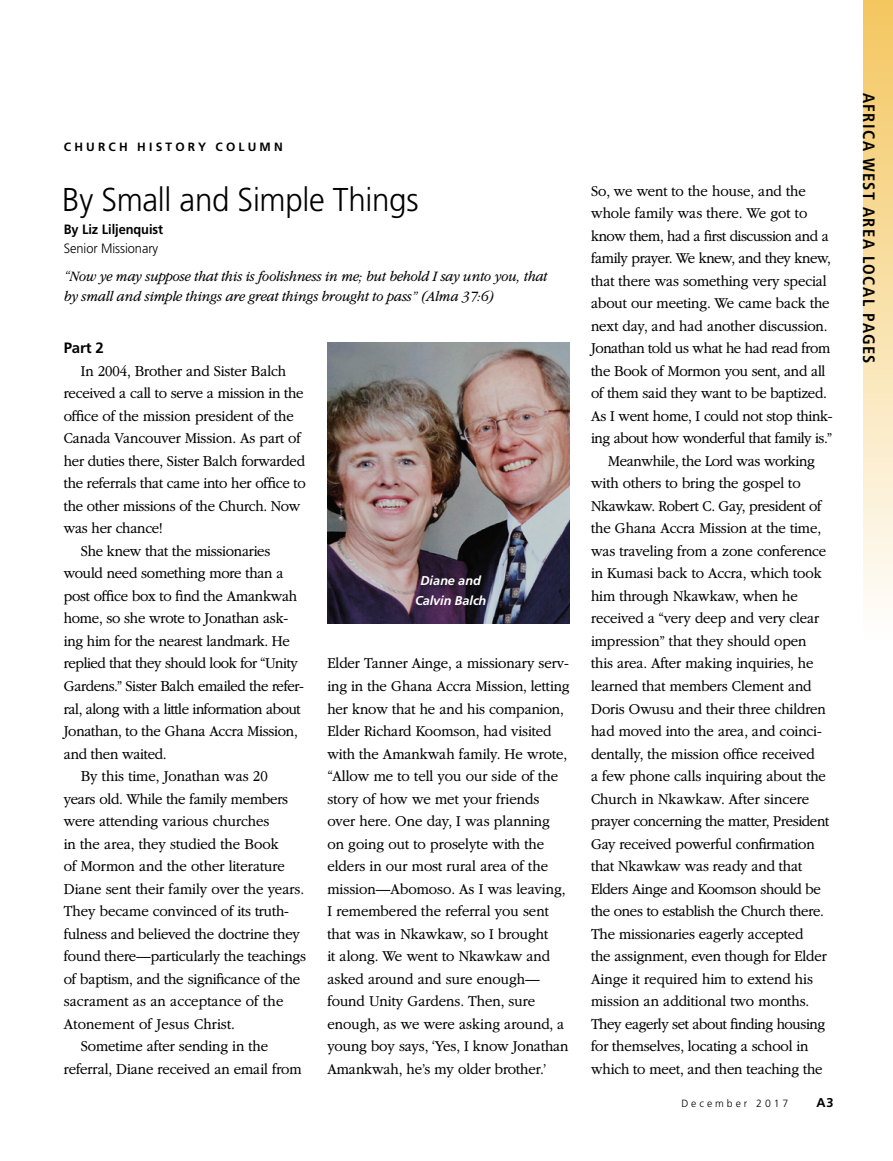
<style>
.page{position:relative;width:893px;height:1161px;background:#fff}
.page>*{position:absolute;margin:0;border:0;box-sizing:border-box;transform-origin:0 0}
.ARTCL_title_NEWS{font:300 33px "Frutigerlds Lat";letter-spacing:-.01em;color:#000;scale:.95 1}
.t1{font:700 condensed 16.5px "Frutigerlds Lat";letter-spacing:.085em;color:#000}
.ARTCL_para_NEWS{font:300 15.75px/22.5px "Garamondlds Lat Plus";letter-spacing:-.01em;color:#000;scale:.95 1}
.ARTCL_kicker_NEWS{font:italic 300 15px/19.5px "Garamondlds Lat Plus";letter-spacing:-.01em;color:#000;scale:.95 1}
.TOPIC-1_title{font:700 15px "Frutigerlds Lat";color:#000}
.ARTCL-BY_para_first{font:700 13.5px "Frutigerlds Lat";letter-spacing:-.005em;color:#000;scale:.95 1}
.ARTCL-BY_para{font:300 13.5px "Frutigerlds Lat";letter-spacing:-.005em;color:#000;scale:.95 1}
.FIGimg_CAP_para_NEWS{font:italic 700 12.75px/20.2px "Frutigerlds Lat";letter-spacing:-.01em;color:#fff;text-align:center}
.t2{font:700 12.75px "Frutigerlds Lat";color:#000}
.ARTCL_seriesTitle{font:700 12px "Frutigerlds Lat";letter-spacing:.27em;color:#000}
.t3{font:300 10.5px "Frutigerlds Lat";letter-spacing:.28em;color:#000}
</style>
<div class="page">
<div style="left:863px;top:0;width:30px;height:639px;background:linear-gradient(to bottom,#f4c660,#fefefd)"></div>
<img style="left:327px;top:343px;width:243px;height:280px">
<p class="ARTCL_seriesTitle" style="left:64px;top:137px;width:221px">CHURCH HISTORY COLUMN</p>
<p class="ARTCL_title_NEWS" style="left:62px;top:175px;width:376px">By Small and Simple Things</p>
<p class="ARTCL-BY_para_first" style="left:64px;top:219px;width:106px">By Liz Liljenquist</p>
<p class="ARTCL-BY_para" style="left:64px;top:239px;width:101px">Senior Missionary</p>
<p class="ARTCL_kicker_NEWS" style="left:64px;top:267px;width:510px">“Now ye may suppose that this is foolishness in me; but behold I say unto you, that by small and simple things are great things brought to pass” (Alma 37:6)</p>
<p class="TOPIC-1_title" style="left:64px;top:337px;width:42px">Part 2</p>
<p class="ARTCL_para_NEWS" style="left:64px;top:359px;width:256px;text-indent:17px">In 2004, Brother and Sister Balch received a call to serve a mission in the office of the mission president of the Canada Vancouver Mission. As part of her duties there, Sister Balch forwarded the referrals that came into her office to the other missions of the Church. Now was her chance!</p>
<p class="ARTCL_para_NEWS" style="left:64px;top:539px;width:254px;text-indent:17px">She knew that the missionaries would need something more than a post office box to find the Amankwah home, so she wrote to Jonathan ask&shy;ing him for the nearest landmark. He replied that they should look for “Unity Gardens.” Sister Balch emailed the refer&shy;ral, along with a little information about Jonathan, to the Ghana Accra Mission, and then waited.</p>
<p class="ARTCL_para_NEWS" style="left:64px;top:764px;width:257px;text-indent:17px">By this time, Jonathan was 20<br>years old. While the family members were attending various churches<br>in the area, they studied the Book<br>of Mormon and the other literature Diane sent their family over the years.<br>They became convinced of its truth&shy;fulness and believed the doctrine they found there—particularly the teachings of baptism, and the significance of the sacrament as an acceptance of the Atonement of Jesus Christ.</p>
<p class="ARTCL_para_NEWS" style="left:64px;top:1034px;width:252px;text-indent:17px">Sometime after sending in the referral, Diane received an email from</p>
<p class="FIGimg_CAP_para_NEWS" style="left:415px;top:570px;width:73px">Diane and<br>Calvin Balch</p>
<p class="ARTCL_para_NEWS" style="left:327px;top:652px;width:257px">Elder Tanner Ainge, a missionary serv&shy;ing in the Ghana Accra Mission, letting her know that he and his companion, Elder Richard Koomson, had visited with the Amankwah family. He wrote, “Allow me to tell you our side of the story of how we met your friends over here. One day, I was planning on going out to proselyte with the elders in our most rural area of the mission—Abomoso. As I was leaving, I remembered the referral you sent that was in Nkawkaw, so I brought<br>it along. We went to Nkawkaw and asked around and sure enough— found Unity Gardens. Then, sure enough, as we were asking around, a young boy says, ‘Yes, I know Jonathan Amankwah, he’s my older brother.’</p>
<p class="ARTCL_para_NEWS" style="left:591px;top:179px;width:256px">So, we went to the house, and the whole family was there. We got to know them, had a first discussion and a family prayer. We knew, and they knew, that there was something very special about our meeting. We came back the next day, and had another discussion.<br>Jonathan told us what he had read from the Book of Mormon you sent, and all of them said they want to be baptized.<br>As I went home, I could not stop think&shy;ing about how wonderful that family is.”</p>
<p class="ARTCL_para_NEWS" style="left:591px;top:449px;width:252px;text-indent:17px">Meanwhile, the Lord was working with others to bring the gospel to Nkawkaw. Robert C. Gay, president of the Ghana Accra Mission at the time, was traveling from a zone conference in Kumasi back to Accra, which took him through Nkawkaw, when he received a “very deep and very clear impression” that they should open this area. After making inquiries, he learned that members Clement and Doris Owusu and their three children had moved into the area, and coinci&shy;dentally, the mission office received<br>a few phone calls inquiring about the Church in Nkawkaw. After sincere prayer concerning the matter, President Gay received powerful confirmation that Nkawkaw was ready and that Elders Ainge and Koomson should be the ones to establish the Church there.<br>The missionaries eagerly accepted<br>the assignment, even though for Elder Ainge it required him to extend his mission an additional two months.<br>They eagerly set about finding housing for themselves, locating a school in which to meet, and then teaching the</p>
<p class="t3" style="left:681px;top:1095px;width:109px">December 2017</p>
<p class="t2" style="left:816px;top:1092px;width:18px">A3</p>
<p class="t1" style="left:881px;top:93px;width:272px;rotate:90deg">AFRICA WEST AREA LOCAL PAGES</p>
</div>
